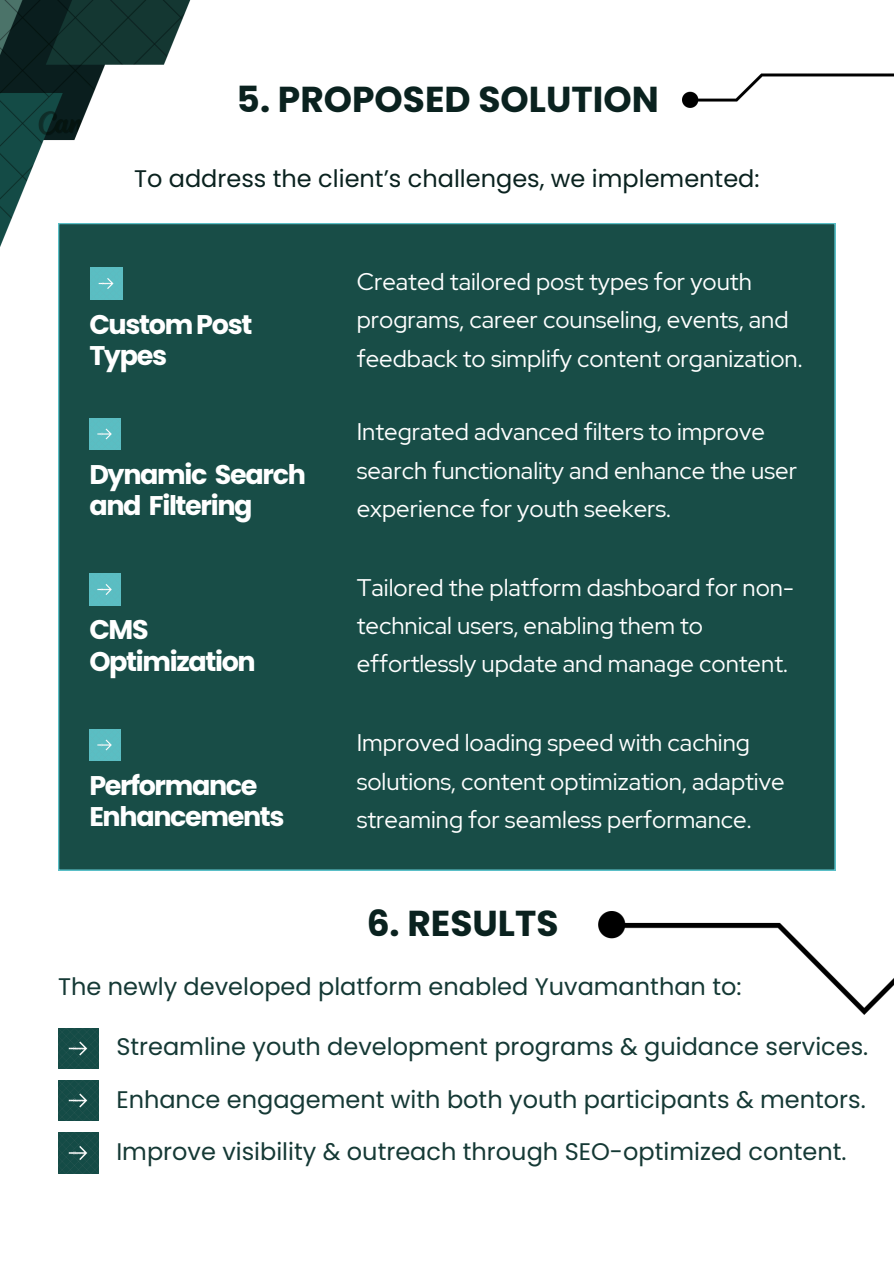
<style>
.page{position:relative;width:894px;height:1264px;background:#fff}
.page>*{position:absolute;margin:0;border:0;box-sizing:border-box;transform-origin:0 0}
.t1{font:700 36px "Poppins";color:#0a221f}
.t2{font:700 27px/31.5px "Poppins";letter-spacing:-.05em;color:#fff}
.t3{font:24px/38.2px "Red Hat Display";color:#fff}
.t4{font:24px "Poppins";color:#153935}
.t5{font:24px "Poppins";color:#0a221f}
</style>
<div class="page">
<div style="left:59px;top:223px;width:776px;height:647px;background:#184d47"></div>
<img style="left:91px;top:268px;width:31px;height:31px">
<img style="left:89px;top:418px;width:32px;height:31px">
<img style="left:89px;top:573px;width:32px;height:32px">
<img style="left:0;top:0;width:193px;height:255px">
<img style="left:89px;top:729px;width:32px;height:31px">
<img style="left:682px;top:73px;width:211px;height:34px">
<img style="left:598px;top:911px;width:295px;height:103px">
<img style="left:58px;top:1028px;width:41px;height:40px">
<img style="left:58px;top:1080px;width:41px;height:40px">
<img style="left:58px;top:1132px;width:41px;height:41px">
<p class="t1" style="left:236px;top:74px;width:423px">5. PROPOSED SOLUTION</p>
<p class="t5" style="left:134px;top:162px;width:627px">To address the client’s challenges, we implemented:</p>
<h2 class="t2" style="left:89px;top:308px;width:164px">Custom Post<br>Types</h2>
<p class="t2" style="left:89px;top:459px;width:218px">Dynamic Search and Filtering</p>
<h1 class="t2" style="left:89px;top:614px;width:168px">CMS<br>Optimization</h1>
<p class="t2" style="left:89px;top:769px;width:197px">Performance<br>Enhancements</p>
<p class="t3" style="left:356px;top:262px;width:447px">Created tailored post types for youth programs, career counseling, events, and feedback to simplify content organization.</p>
<p class="t3" style="left:356px;top:412px;width:441px">Integrated advanced filters to improve search functionality and enhance the user experience for youth seekers.</p>
<p class="t3" style="left:356px;top:568px;width:438px">Tailored the platform dashboard for non&shy;technical users, enabling them to effortlessly update and manage content.</p>
<h2 class="t3" style="left:356px;top:723px;width:429px">Improved loading speed with caching solutions, content optimization, adaptive streaming for seamless performance.</h2>
<p class="t1" style="left:366px;top:898px;width:193px">6. RESULTS</p>
<h2 class="t4" style="left:58px;top:969px;width:684px">The newly developed platform enabled Yuvamanthan to:</h2>
<p class="t4" style="left:116px;top:1030px;width:753px">Streamline youth development programs &amp; guidance services.</p>
<p class="t4" style="left:116px;top:1082px;width:750px">Enhance engagement with both youth participants &amp; mentors.</p>
<h2 class="t4" style="left:116px;top:1134px;width:731px">Improve visibility &amp; outreach through SEO-optimized content.</h2>
</div>
